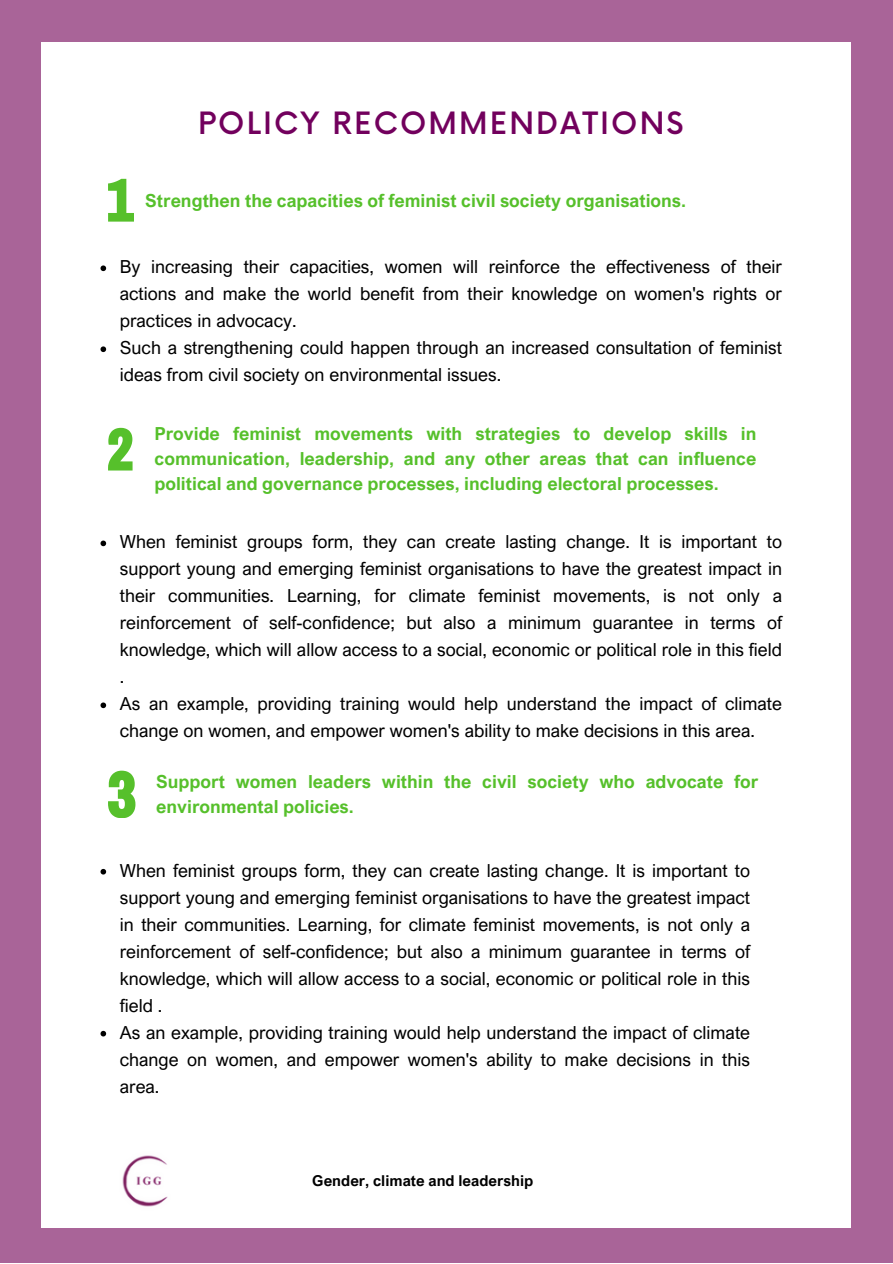
<style>
.page{position:relative;width:893px;height:1264px;background:#fff}
.page>*{position:absolute;margin:0;border:0;box-sizing:border-box;transform-origin:0 0}
.t1{font:500 30px "Now";letter-spacing:.07em;color:#72005d}
.t2{font:18px/27px "Arial Nova";color:#000;text-align:justify}
.t3{font:700 18px/24.8px "Arial Nova";color:#56c02b;text-align:justify}
.t4{font:700 15px "Arial Nova";color:#000}
</style>
<div class="page">
<div style="left:0;top:0;width:892px;height:1262px;background:#a96498"></div>
<div style="left:41px;top:42px;width:810px;height:1185px;background:#fff"></div>
<svg style="left:100px;top:265px;width:6px;height:6px"></svg>
<svg style="left:100px;top:346px;width:6px;height:6px"></svg>
<svg style="left:100px;top:540px;width:6px;height:6px"></svg>
<svg style="left:100px;top:702px;width:6px;height:6px"></svg>
<svg style="left:108px;top:179px;width:26px;height:42px"></svg>
<svg style="left:108px;top:428px;width:24px;height:42px"></svg>
<svg style="left:100px;top:868px;width:6px;height:6px"></svg>
<svg style="left:100px;top:1030px;width:6px;height:6px"></svg>
<svg style="left:108px;top:770px;width:27px;height:47px"></svg>
<img style="left:122px;top:1155px;width:46px;height:52px">
<p class="t1" style="left:198px;top:107px;width:487px">POLICY RECOMMENDATIONS</p>
<p class="t3" style="left:145px;top:188px;width:542px">Strengthen the capacities of feminist civil society organisations.</p>
<p class="t2" style="left:120px;top:253px;width:663px">By increasing their capacities, women will reinforce the effectiveness of their actions and make the world benefit from their knowledge on women's rights or practices in advocacy.</p>
<p class="t2" style="left:120px;top:334px;width:663px">Such a strengthening could happen through an increased consultation of feminist ideas from civil society on environmental issues.</p>
<p class="t3" style="left:154px;top:421px;width:603px">Provide feminist movements with strategies to develop skills in communication, leadership, and any other areas that can influence political and governance processes, including electoral processes.</p>
<p class="t2" style="left:120px;top:528px;width:663px">When feminist groups form, they can create lasting change. It is important to support young and emerging feminist organisations to have the greatest impact in their communities. Learning, for climate feminist movements, is not only a reinforcement of self-confidence; but also a minimum guarantee in terms of knowledge, which will allow access to a social, economic or political role in this field .</p>
<p class="t2" style="left:120px;top:690px;width:663px">As an example, providing training would help understand the impact of climate change on women, and empower women's ability to make decisions in this area.</p>
<p class="t3" style="left:156px;top:768px;width:603px">Support women leaders within the civil society who advocate for environmental policies.</p>
<p class="t2" style="left:120px;top:856px;width:631px">When feminist groups form, they can create lasting change. It is important to support young and emerging feminist organisations to have the greatest impact in their communities. Learning, for climate feminist movements, is not only a reinforcement of self-confidence; but also a minimum guarantee in terms of knowledge, which will allow access to a social, economic or political role in this field .</p>
<p class="t2" style="left:120px;top:1018px;width:631px">As an example, providing training would help understand the impact of climate change on women, and empower women's ability to make decisions in this area.</p>
<p class="t4" style="left:312px;top:1171px;width:222px">Gender, climate and leadership</p>
</div>
